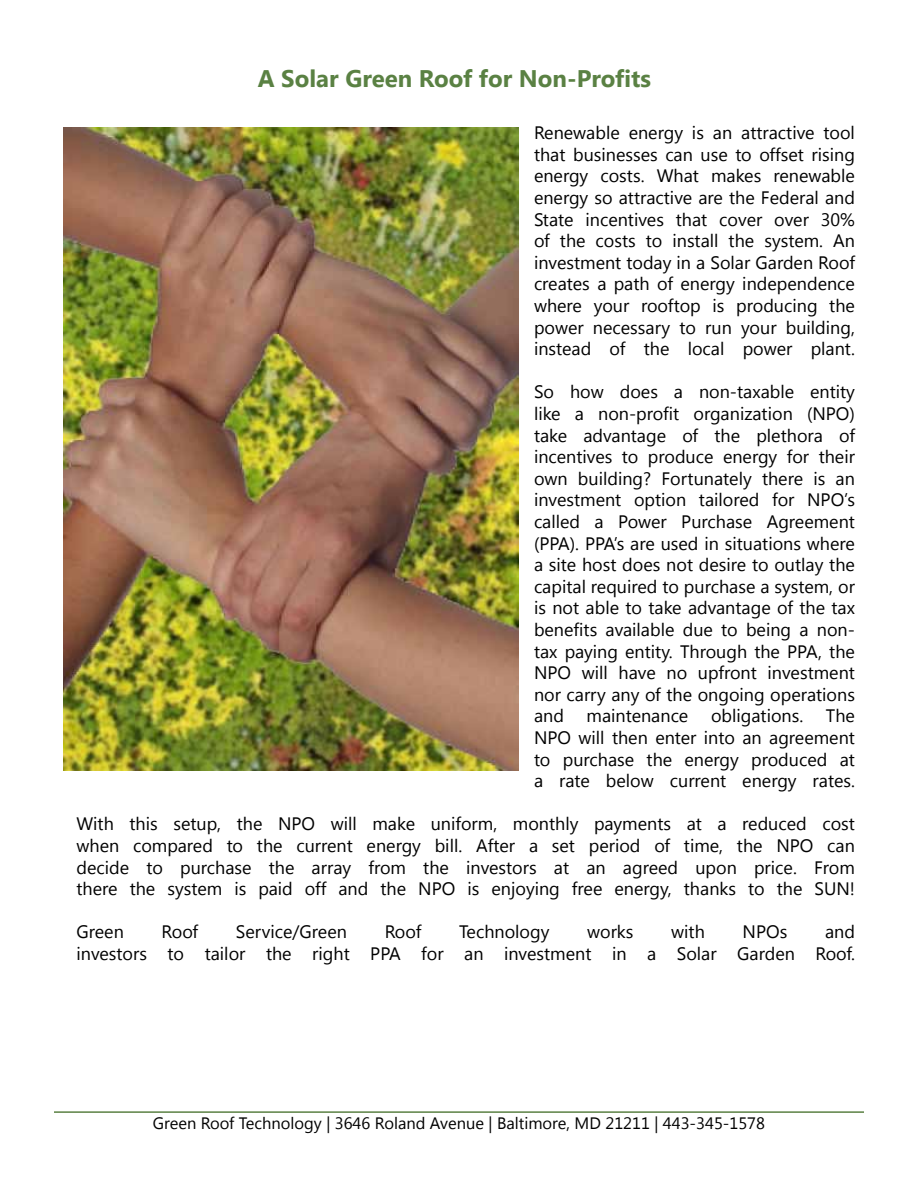
<style>
.page{position:relative;width:918px;height:1188px;background:#fff}
.page>*{position:absolute;margin:0;border:0;box-sizing:border-box;transform-origin:0 0}
.t1{font:700 24px "Segoe UI";color:#5a8143}
.t2{font:18px/21.6px "Segoe UI";color:#000;text-align:justify}
.t3{font:16.5px "Segoe UI";color:#000}
</style>
<div class="page">
<hr style="left:54px;top:1111px;width:810px;height:2px;background:#5a8143">
<img style="left:63px;top:128px;width:456px;height:642px">
<h1 class="t1" style="left:258px;top:61px;width:395px">A Solar Green Roof for Non-Profits</h1>
<p class="t2" style="left:534px;top:121px;width:323px">Renewable energy is an attractive tool that businesses can use to offset rising energy costs. What makes renewable energy so attractive are the Federal and State incentives that cover over 30% of the costs to install the system. An investment today in a Solar Garden Roof creates a path of energy independence where your rooftop is producing the power necessary to run your building, instead of the local power plant.</p>
<p class="t2" style="left:534px;top:380px;width:323px">So how does a non-taxable entity like a non-profit organization (NPO) take advantage of the plethora of incentives to produce energy for their own building? Fortunately there is an investment option tailored for NPO’s called a Power Purchase Agreement (PPA). PPA’s are used in situations where a site host does not desire to outlay the capital required to purchase a system, or is not able to take advantage of the tax benefits available due to being a non&shy;tax paying entity. Through the PPA, the NPO will have no upfront investment nor carry any of the ongoing operations and</p>
<p class="t2" style="left:534px;top:704px;width:322px;text-indent:292px">The NPO will then enter into an agreement to purchase the energy produced at a rate below current energy rates.</p>
<p class="t2" style="left:76px;top:812px;width:780px">With this setup, the NPO will make uniform, monthly payments at a reduced cost when compared to the current energy bill. After a set period of time, the NPO can decide to purchase the array from the investors at an agreed upon price. From there the system is paid off and the NPO is enjoying free energy, thanks to the SUN!</p>
<p class="t2" style="left:76px;top:920px;width:49px">Green</p>
<p class="t2" style="left:162px;top:920px;width:38px">Roof</p>
<p class="t2" style="left:236px;top:920px;width:113px">Service/Green</p>
<p class="t2" style="left:385px;top:920px;width:38px">Roof</p>
<p class="t2" style="left:459px;top:920px;width:92px">Technology</p>
<p class="t2" style="left:587px;top:920px;width:48px">works</p>
<p class="t2" style="left:671px;top:920px;width:35px">with</p>
<p class="t2" style="left:743px;top:920px;width:46px">NPOs</p>
<p class="t2" style="left:587px;top:704px;width:103px">maintenance</p>
<p class="t2" style="left:711px;top:704px;width:94px">obligations.</p>
<p class="t2" style="left:76px;top:920px;width:780px;text-align:right">and<br>investors to tailor the right PPA for an investment in a Solar Garden Roof.</p>
<p class="t3" style="left:153px;top:1111px;width:614px">Green Roof Technology | 3646 Roland Avenue | Baltimore, MD 21211 | 443-345-1578</p>
</div>
